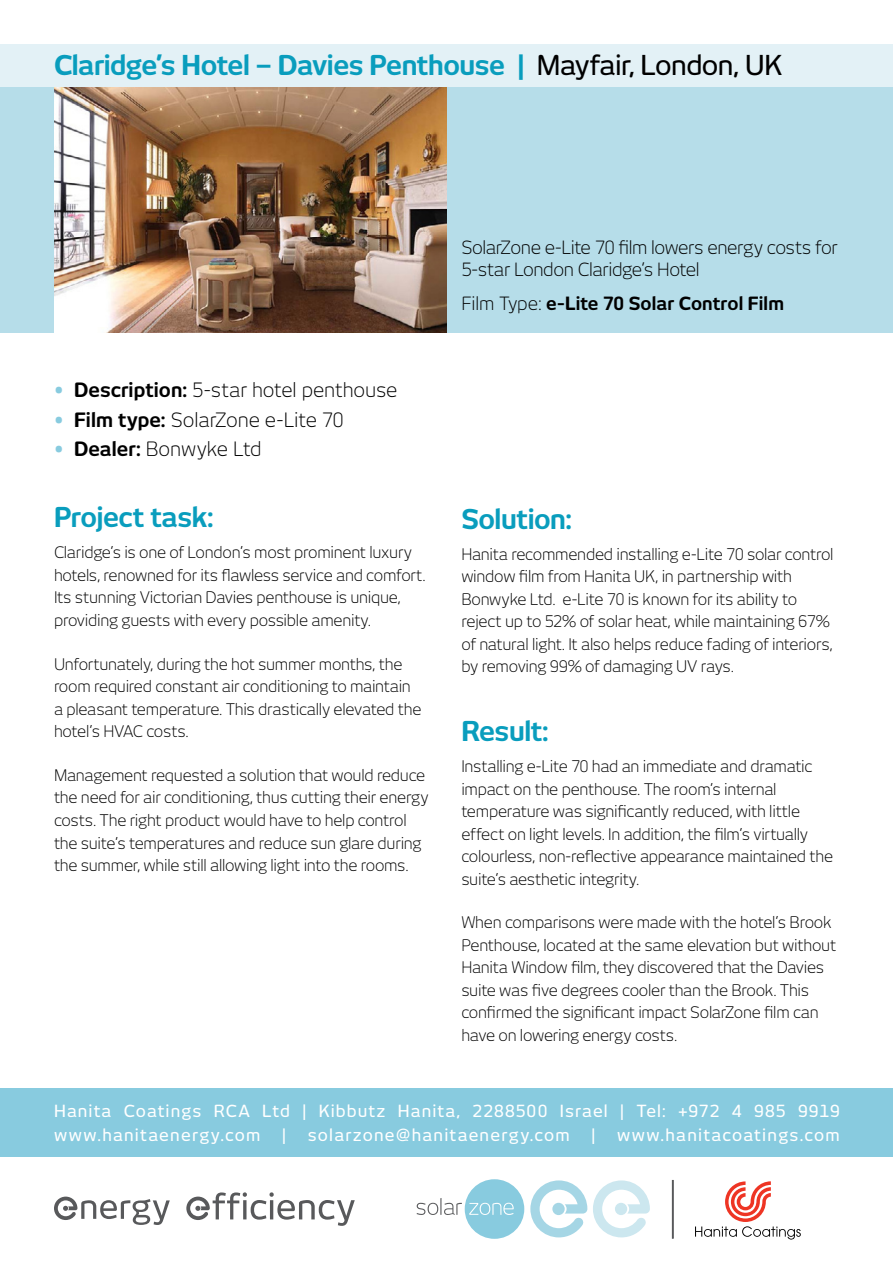
<style>
.page{position:relative;width:893px;height:1263px;background:#fff}
.page>*{position:absolute;margin:0;border:0;box-sizing:border-box;transform-origin:0 0}
.t1{font:700 27px "New June";letter-spacing:-.02em;color:#099dbd}
.t2{font:300 19.5px "New June";letter-spacing:-.005em;color:#000}
.t3{font:300 18px/21.6px "New June";letter-spacing:-.02em;color:#000}
.t4{font:700 18px "New June";color:#000}
.t5{font:500 16.5px/24px "New June";letter-spacing:.07em;color:#fff}
.t6{font:300 15.75px/22.5px "New June";letter-spacing:-.015em;color:#000}
.s1{font-weight:500;color:#000}
.s2{font-weight:700;font-size:21px;color:#88cbdf}
.s3{font-weight:700}
.s4{font-weight:300}
</style>
<div class="page">
<div style="left:0;top:45px;width:893px;height:42px;background:#e3f1f6"></div>
<div style="left:0;top:87px;width:893px;height:245px;background:#b6dde9"></div>
<img style="left:54px;top:87px;width:392px;height:245px">
<svg style="left:54px;top:1196px;width:116px;height:29px"></svg>
<svg style="left:186px;top:1192px;width:169px;height:34px"></svg>
<div style="left:0;top:1089px;width:893px;height:68px;background:#88cbdf"></div>
<svg style="left:593px;top:1180px;width:57px;height:57px"></svg>
<div style="left:615px;top:1203px;width:12px;height:12px;background:#cce7ef;border-radius:50%"></div>
<svg style="left:530px;top:1180px;width:57px;height:57px"></svg>
<div style="left:552px;top:1203px;width:13px;height:12px;background:#a5d6e5;border-radius:50%"></div>
<div style="left:465px;top:1179px;width:59px;height:60px;background:#88cbdf;border-radius:50%"></div>
<svg style="left:417px;top:1198px;width:45px;height:17px"></svg>
<svg style="left:469px;top:1203px;width:45px;height:12px"></svg>
<div style="left:672px;top:1180px;width:2px;height:58px;border:1px solid #58595b"></div>
<svg style="left:695px;top:1181px;width:106px;height:58px"></svg>
<h1 class="t1" style="left:54px;top:49px;width:730px">Claridge’s Hotel – Davies Penthouse | <span class="s1">Mayfair, London, UK</span></h1>
<p class="t2" style="left:54px;top:379px;width:345px"><span class="s2">•</span> <span class="s3">Description:</span> 5-star hotel penthouse</p>
<p class="t2" style="left:54px;top:408px;width:291px"><span class="s2">•</span> <span class="s3">Film type:</span> SolarZone e-Lite 70</p>
<p class="t2" style="left:54px;top:438px;width:209px"><span class="s2">•</span> <span class="s3">Dealer:</span> Bonwyke Ltd</p>
<h1 class="t1" style="left:54px;top:502px;width:161px">Project task:</h1>
<p class="t6" style="left:54px;top:541px;width:373px">Claridge’s is one of London’s most prominent luxury hotels, renowned for its flawless service and comfort.<br>Its stunning Victorian Davies penthouse is unique, providing guests with every possible amenity.</p>
<p class="t6" style="left:54px;top:652px;width:369px">Unfortunately, during the hot summer months, the room required constant air conditioning to maintain a pleasant temperature. This drastically elevated the hotel’s HVAC costs.</p>
<p class="t6" style="left:54px;top:764px;width:376px">Management requested a solution that would reduce the need for air conditioning, thus cutting their energy costs. The right product would have to help control the suite’s temperatures and reduce sun glare during the summer, while still allowing light into the rooms.</p>
<p class="t3" style="left:461px;top:237px;width:378px">SolarZone e-Lite 70 film lowers energy costs for<br>5-star London Claridge’s Hotel</p>
<p class="t4" style="left:461px;top:293px;width:324px"><span class="s4">Film Type:</span> e-Lite 70 Solar Control Film</p>
<h1 class="t1" style="left:461px;top:503px;width:112px">Solution:</h1>
<p class="t6" style="left:461px;top:542px;width:374px">Hanita recommended installing e-Lite 70 solar control window film from Hanita UK, in partnership with Bonwyke Ltd. e-Lite 70 is known for its ability to reject up to 52% of solar heat, while maintaining 67% of natural light. It also helps reduce fading of interiors, by removing 99% of damaging UV rays.</p>
<h1 class="t1" style="left:461px;top:715px;width:89px">Result:</h1>
<p class="t6" style="left:461px;top:755px;width:373px">Installing e-Lite 70 had an immediate and dramatic impact on the penthouse. The room’s internal temperature was significantly reduced, with little effect on light levels. In addition, the film’s virtually colourless, non-reflective appearance maintained the suite’s aesthetic integrity.</p>
<p class="t6" style="left:461px;top:911px;width:376px">When comparisons were made with the hotel’s Brook Penthouse, located at the same elevation but without Hanita Window film, they discovered that the Davies suite was five degrees cooler than the Brook. This confirmed the significant impact SolarZone film can have on lowering energy costs.</p>
<p class="t5" style="left:54px;top:1099px;width:787px">Hanita Coatings RCA Ltd | Kibbutz Hanita, 2288500 Israel | Tel: +972 4 985 9919 www.hanitaenergy.com</p>
<p class="t5" style="left:282px;top:1123px;width:5px">|</p>
<p class="t5" style="left:308px;top:1123px;width:264px">solarzone@hanitaenergy.com</p>
<p class="t5" style="left:592px;top:1123px;width:5px">|</p>
<p class="t5" style="left:617px;top:1123px;width:224px">www.hanitacoatings.com</p>
</div>
